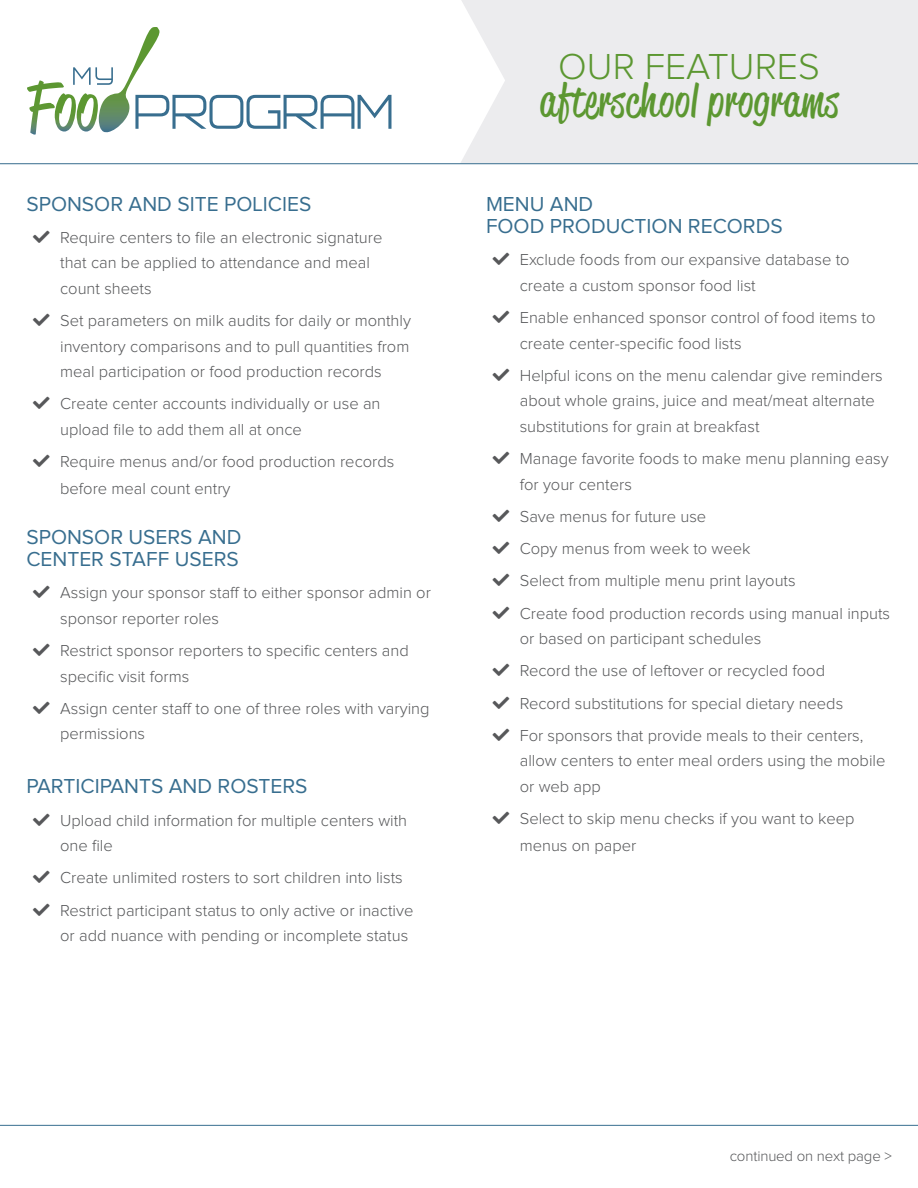
<style>
.page{position:relative;width:918px;height:1188px;background:#fff}
.page>*{position:absolute;margin:0;border:0;box-sizing:border-box;transform-origin:0 0}
.t1{font:45px "Reklame Script Regular DEMO";letter-spacing:.025em;color:#5c9731}
.t2{font:300 37.5px "Proxima Nova";color:#5c9731}
.t3{font:21px/22.5px "Proxima Nova";color:#386e8f}
.t4{font:300 16.5px/25.5px "Proxima Nova";color:#57585a}
.t5{font:300 15px "Proxima Nova";letter-spacing:-.01em;color:#57585a}
</style>
<div class="page">
<div style="left:0;top:0;width:918px;height:163px;background:#ececee"></div>
<svg style="left:0;top:0;width:505px;height:163px;fill:#fff"></svg>
<svg style="left:27px;top:27px;width:364px;height:108px"></svg>
<hr style="left:0;top:163px;width:918px;height:1px;background:#386e8f">
<hr style="left:0;top:1125px;width:918px;height:1px;background:#386e8f">
<p class="t3" style="left:26px;top:193px;width:286px">SPONSOR AND SITE POLICIES</p>
<p class="t4" style="left:60px;top:225px;width:324px">Require centers to file an electronic signature that can be applied to attendance and meal count sheets</p>
<p class="t4" style="left:60px;top:309px;width:352px;text-align:justify">Set parameters on milk audits for daily or monthly inventory comparisons and to pull quantities from meal participation or food production records</p>
<p class="t4" style="left:60px;top:392px;width:322px">Create center accounts individually or use an upload file to add them all at once</p>
<p class="t4" style="left:60px;top:449px;width:336px;line-height:27px">Require menus and/or food production records before meal count entry</p>
<p class="t3" style="left:26px;top:526px;width:217px">SPONSOR USERS AND<br>CENTER STAFF USERS</p>
<p class="t4" style="left:60px;top:581px;width:372px">Assign your sponsor staff to either sponsor admin or sponsor reporter roles</p>
<p class="t4" style="left:60px;top:639px;width:350px">Restrict sponsor reporters to specific centers and specific visit forms</p>
<p class="t4" style="left:60px;top:696px;width:371px">Assign center staff to one of three roles with varying permissions</p>
<p class="t3" style="left:26px;top:776px;width:283px">PARTICIPANTS AND ROSTERS</p>
<p class="t4" style="left:60px;top:808px;width:349px">Upload child information for multiple centers with one file</p>
<p class="t4" style="left:60px;top:866px;width:344px">Create unlimited rosters to sort children into lists</p>
<p class="t4" style="left:60px;top:898px;width:355px">Restrict participant status to only active or inactive or add nuance with pending or incomplete status</p>
<p class="t2" style="left:558px;top:49px;width:263px">OUR FEATURES</p>
<p class="t1" style="left:540px;top:82px;width:300px">afterschool programs</p>
<p class="t3" style="left:486px;top:193px;width:298px">MENU AND<br>FOOD PRODUCTION RECORDS</p>
<p class="t4" style="left:520px;top:248px;width:331px">Exclude foods from our expansive database to create a custom sponsor food list</p>
<p class="t4" style="left:520px;top:306px;width:357px">Enable enhanced sponsor control of food items to create center-specific food lists</p>
<p class="t4" style="left:520px;top:363px;width:365px">Helpful icons on the menu calendar give reminders about whole grains, juice and meat/meat alternate substitutions for grain at breakfast</p>
<p class="t4" style="left:520px;top:447px;width:371px">Manage favorite foods to make menu planning easy for your centers</p>
<p class="t4" style="left:520px;top:504px;width:188px">Save menus for future use</p>
<p class="t4" style="left:520px;top:537px;width:232px">Copy menus from week to week</p>
<p class="t4" style="left:520px;top:569px;width:277px">Select from multiple menu print layouts</p>
<p class="t4" style="left:520px;top:601px;width:372px">Create food production records using manual inputs or based on participant schedules</p>
<p class="t4" style="left:520px;top:659px;width:307px">Record the use of leftover or recycled food</p>
<p class="t4" style="left:520px;top:691px;width:325px">Record substitutions for special dietary needs</p>
<p class="t4" style="left:520px;top:723px;width:367px">For sponsors that provide meals to their centers, allow centers to enter meal orders using the mobile or web app</p>
<p class="t4" style="left:520px;top:806px;width:336px;line-height:27px">Select to skip menu checks if you want to keep menus on paper</p>
<p class="t5" style="left:730px;top:1149px;width:164px">continued on next page &gt;</p>
</div>
